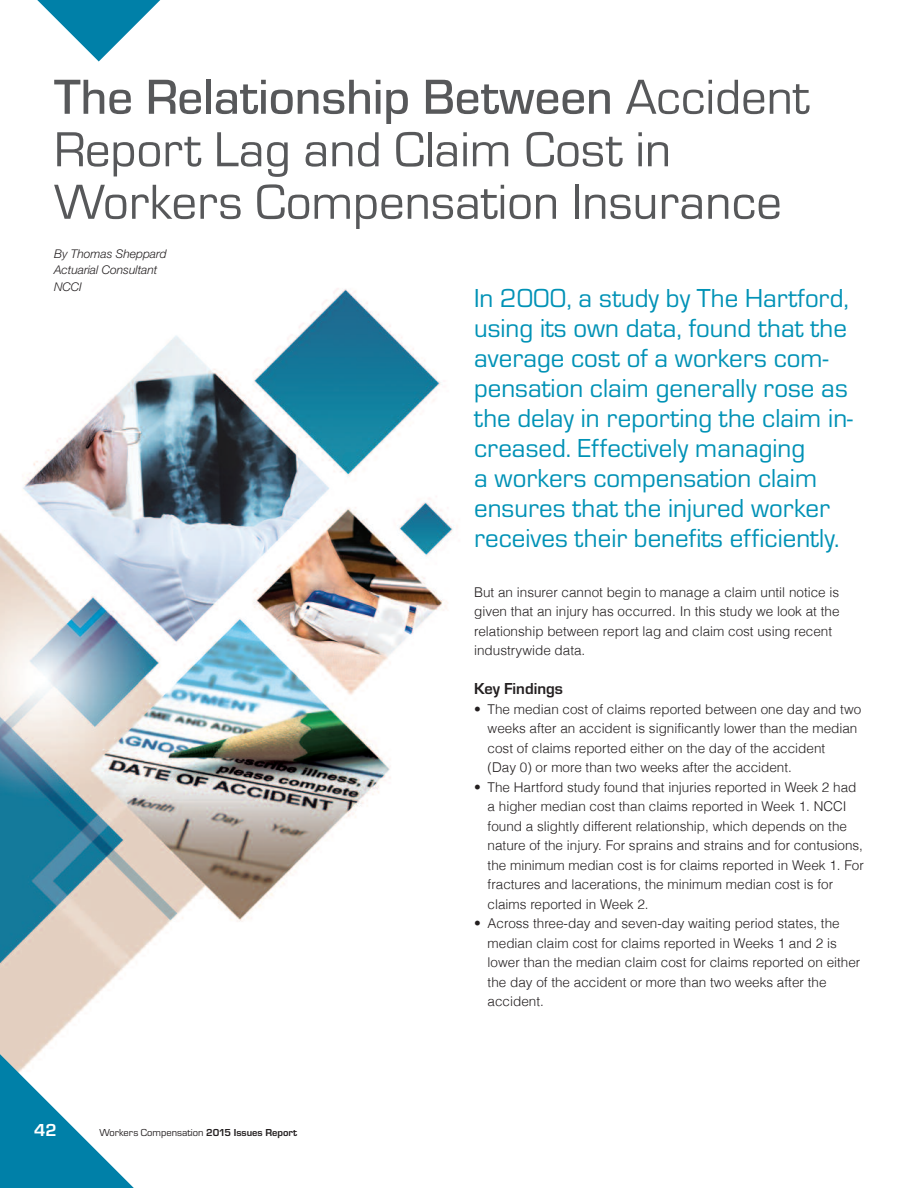
<style>
.page{position:relative;width:918px;height:1188px;background:#fff}
.page>*{position:absolute;margin:0;border:0;box-sizing:border-box;transform-origin:0 0}
.t1{font:51px/52.5px "Eurostile T";color:#57585a}
.t2{font:27px/30px "Eurostile T";color:#0092b6}
.t3{font:700 18px "Eurostile T";color:#fff}
.t4{font:700 16.5px "Eurostile T";color:#231f20}
.t5{font:300 13.5px/19.5px "Helvetica";color:#231f20}
.t6{font:italic 300 12px/16.5px "Helvetica Neue";color:#231f20}
.t7{font:10.5px "Eurostile T";color:#231f20}
.s1{font-weight:500}
.s2{font-weight:700}
</style>
<div class="page">
<img style="left:0;top:288px;width:454px;height:753px">
<svg style="left:0;top:1041px;width:134px;height:147px"></svg>
<svg style="left:37px;top:0;width:123px;height:61px"></svg>
<h1 class="t1" style="left:54px;top:70px;width:757px"><span class="s1">The Relationship Between</span> Accident<br>Report Lag and Claim Cost in<br>Workers Compensation Insurance</h1>
<p class="t6" style="left:54px;top:246px;width:114px">By Thomas Sheppard<br>Actuarial Consultant<br>NCCI</p>
<p class="t2" style="left:474px;top:283px;width:380px">In 2000, a study by The Hartford, using its own data, found that the average cost of a workers com&shy;pensation claim generally rose as the delay in reporting the claim in&shy;creased. Effectively managing<br>a workers compensation claim ensures that the injured worker receives their benefits efficiently.</p>
<p class="t5" style="left:474px;top:584px;width:367px">But an insurer cannot begin to manage a claim until notice is given that an injury has occurred. In this study we look at the relationship between report lag and claim cost using recent industrywide data.</p>
<p class="t4" style="left:474px;top:679px;width:90px">Key Findings</p>
<p class="t5" style="left:488px;top:701px;width:375px;text-indent:-13px">• The median cost of claims reported between one day and two weeks after an accident is significantly lower than the median cost of claims reported either on the day of the accident<br>(Day 0) or more than two weeks after the accident.</p>
<p class="t5" style="left:488px;top:779px;width:378px;text-indent:-13px">• The Hartford study found that injuries reported in Week 2 had a higher median cost than claims reported in Week 1. NCCI found a slightly different relationship, which depends on the nature of the injury. For sprains and strains and for contusions, the minimum median cost is for claims reported in Week 1. For fractures and lacerations, the minimum median cost is for claims reported in Week 2.</p>
<p class="t5" style="left:488px;top:915px;width:374px;text-indent:-13px">• Across three-day and seven-day waiting period states, the median claim cost for claims reported in Weeks 1 and 2 is lower than the median claim cost for claims reported on either the day of the accident or more than two weeks after the accident.</p>
<h3 class="t3" style="left:34px;top:1119px;width:24px">42</h3>
<p class="t7" style="left:99px;top:1126px;width:199px">Workers Compensation <span class="s2">2015 Issues Report</span></p>
</div>
